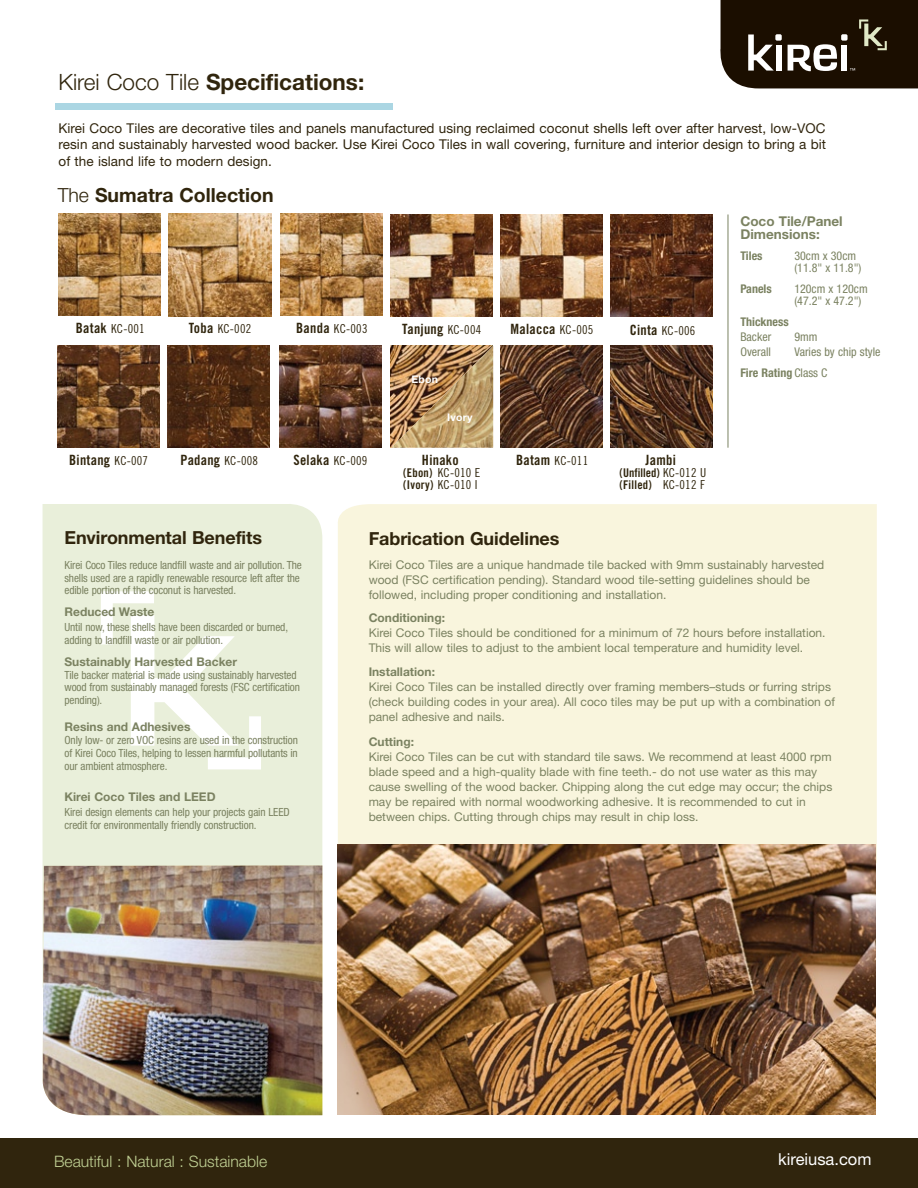
<style>
.page{position:relative;width:918px;height:1188px;background:#fff}
.page>*{position:absolute;margin:0;border:0;box-sizing:border-box;transform-origin:0 0}
.t1{font:700 22.5px "Helvetica Neue";color:#30250d}
.t2{font:700 19.5px "Helvetica Neue";color:#30250d}
.t3{font:700 18px "Helvetica Neue";letter-spacing:-.005em;color:#30250d}
.t4{font:16.5px "Helvetica Neue";color:#fff}
.t5{font:300 15.75px "Helvetica Neue";color:#c1d194}
.t6{font:14.1px "Trade Gothic Bold Cond Twenty";letter-spacing:.02em;color:#30250d}
.t7{font:13.5px/16.5px "Helvetica Neue";letter-spacing:.005em;color:#30250d;text-align:justify}
.t8{font:700 13.5px/13.5px "Helvetica Neue";color:#7b8261}
.t9{font:12.45px "Trade Gothic Cond Eighteen";letter-spacing:.02em;color:#30250d}
.t10{font:12px/15px "Helvetica Neue";color:#7b8261}
.t11{font:700 12px "Helvetica Neue";color:#7b8261}
.t12{font:condensed 12px/12px "Helvetica Neue";color:#7b8261}
.t13{font:12px/12px "Trade Gothic Bold Cond Twenty";color:#30250d}
.t14{font:700 condensed 12px "Helvetica Neue";color:#7b8261}
.t15{font:12px "Trade Gothic Bold Cond Twenty";letter-spacing:.02em;color:#30250d}
.t16{font:condensed 11.25px/12.8px "Helvetica Neue";letter-spacing:-.01em;color:#7b8261}
.t17{font:700 10.5px "Helvetica Neue";letter-spacing:.02em;color:#fff}
.s1{font-weight:300}
.s2{font-family:"Trade Gothic Bold Cond Twenty";font-size:14.1px}
.s3{font-family:"Trade Gothic Cond Eighteen";font-size:12.45px}
.s4{font-family:"Trade Gothic Bold Cond Twenty";font-size:12px}
.s5{font-weight:700}
</style>
<div class="page">
<svg style="left:720px;top:0;width:198px;height:88px;background:#372b1f"></svg>
<div style="left:43px;top:504px;width:279px;height:362px;background:#e9efda"></div>
<div style="left:337px;top:504px;width:540px;height:360px;background:#f9f5dd"></div>
<div style="left:55px;top:104px;width:337px;height:6px;background:#abd6e3"></div>
<div style="left:0;top:1138px;width:918px;height:50px;background:#30250d"></div>
<hr style="left:728px;top:214px;width:1px;height:234px;background:#7b8261">
<img style="left:43px;top:866px;width:279px;height:249px">
<svg style="left:101px;top:591px;width:160px;height:179px"></svg>
<img style="left:338px;top:845px;width:537px;height:270px">
<img style="left:58px;top:345px;width:101px;height:102px">
<img style="left:168px;top:345px;width:102px;height:102px">
<img style="left:279px;top:345px;width:102px;height:102px">
<img style="left:501px;top:346px;width:102px;height:102px">
<img style="left:611px;top:346px;width:101px;height:102px">
<img style="left:59px;top:214px;width:101px;height:102px">
<img style="left:168px;top:213px;width:103px;height:103px">
<img style="left:280px;top:214px;width:102px;height:102px">
<img style="left:391px;top:215px;width:101px;height:102px">
<img style="left:501px;top:215px;width:102px;height:102px">
<img style="left:611px;top:215px;width:101px;height:102px">
<img style="left:392px;top:346px;width:101px;height:102px">
<h1 class="t1" style="left:59px;top:68px;width:307px"><span class="s1">Kirei Coco Tile</span> Specifications:</h1>
<p class="t7" style="left:59px;top:119px;width:769px">Kirei Coco Tiles are decorative tiles and panels manufactured using reclaimed coconut shells left over after harvest, low-VOC resin and sustainably harvested wood backer. Use Kirei Coco Tiles in wall covering, furniture and interior design to bring a bit of the island life to modern design.</p>
<h2 class="t2" style="left:58px;top:183px;width:217px"><span class="s1">The</span> Sumatra Collection</h2>
<p class="t9" style="left:76px;top:321px;width:70px"><span class="s2">Batak</span> KC-001</p>
<p class="t9" style="left:189px;top:321px;width:64px"><span class="s2">Toba</span> KC-002</p>
<p class="t9" style="left:296px;top:322px;width:73px"><span class="s2">Banda</span> KC-003</p>
<p class="t6" style="left:402px;top:320px;width:81px">Tanjung <span class="s3">KC-004</span></p>
<p class="t6" style="left:511px;top:321px;width:84px">Malacca <span class="s3">KC-005</span></p>
<p class="t9" style="left:630px;top:323px;width:67px"><span class="s2">Cinta</span> KC-006</p>
<p class="t17" style="left:412px;top:373px;width:28px">Ebon</p>
<p class="t17" style="left:447px;top:411px;width:27px">Ivory</p>
<p class="t6" style="left:69px;top:451px;width:80px">Bintang <span class="s3">KC-007</span></p>
<p class="t6" style="left:180px;top:451px;width:79px">Padang <span class="s3">KC-008</span></p>
<p class="t6" style="left:294px;top:451px;width:75px">Selaka <span class="s3">KC-009</span></p>
<p class="t6" style="left:422px;top:451px;width:38px">Hinako</p>
<p class="t9" style="left:403px;top:465px;width:79px"><span class="s4">(Ebon)</span> KC-010 E</p>
<p class="t15" style="left:403px;top:477px;width:76px">(Ivory) <span class="s3">KC-010 I</span></p>
<p class="t9" style="left:516px;top:453px;width:74px"><span class="s2">Batam</span> KC-011</p>
<p class="t6" style="left:646px;top:451px;width:32px">Jambi</p>
<p class="t13" style="left:620px;top:466px;width:88px">(Unfilled) <span class="s3">KC-012 U </span>(Filled) <span class="s3">KC-012 F</span></p>
<p class="t8" style="left:740px;top:214px;width:104px">Coco Tile/Panel<br>Dimensions:</p>
<p class="t14" style="left:740px;top:249px;width:24px">Tiles</p>
<p class="t12" style="left:794px;top:250px;width:69px">30cm x 30cm (11.8" x 11.8")</p>
<p class="t14" style="left:740px;top:282px;width:33px">Panels</p>
<p class="t12" style="left:794px;top:283px;width:75px">120cm x 120cm (47.2" x 47.2")</p>
<p class="t14" style="left:740px;top:315px;width:50px">Thickness</p>
<p class="t12" style="left:740px;top:331px;width:32px">Backer</p>
<p class="t12" style="left:794px;top:331px;width:25px">9mm</p>
<p class="t12" style="left:740px;top:346px;width:32px">Overall</p>
<p class="t12" style="left:740px;top:342px;width:142px;line-height:21px;text-indent:54px">Varies by chip style<br><span class="s5">Fire Rating</span> Class C</p>
<h3 class="t3" style="left:64px;top:527px;width:199px">Environmental Benefits</h3>
<p class="t16" style="left:64px;top:559px;width:239px">Kirei Coco Tiles reduce landfill waste and air pollution. The shells used are a rapidly renewable resource left after the edible portion of the coconut is harvested.</p>
<p class="t11" style="left:64px;top:605px;width:91px">Reduced Waste</p>
<p class="t16" style="left:64px;top:621px;width:225px">Until now, these shells have been discarded or burned, adding to landfill waste or air pollution.</p>
<p class="t11" style="left:64px;top:654px;width:174px">Sustainably Harvested Backer</p>
<p class="t16" style="left:64px;top:668px;width:237px">Tile backer material is made using sustainably harvested wood from sustainably managed forests (FSC certification pending).</p>
<p class="t11" style="left:64px;top:720px;width:127px">Resins and Adhesives</p>
<p class="t16" style="left:64px;top:734px;width:235px;text-align:justify">Only low- or zero VOC resins are used in the construction of Kirei Coco Tiles, helping to lessen harmful pollutants in our ambient atmosphere.</p>
<p class="t11" style="left:64px;top:789px;width:153px">Kirei Coco Tiles and LEED</p>
<p class="t16" style="left:64px;top:806px;width:227px">Kirei design elements can help your projects gain LEED credit for environmentally friendly construction.</p>
<h3 class="t3" style="left:369px;top:528px;width:192px">Fabrication Guidelines</h3>
<p class="t10" style="left:369px;top:557px;width:457px">Kirei Coco Tiles are a unique handmade tile backed with 9mm sustainably harvested wood (FSC certification pending). Standard wood tile-setting guidelines should be followed, including proper conditioning and installation.</p>
<p class="t11" style="left:369px;top:610px;width:78px">Conditioning:</p>
<p class="t10" style="left:369px;top:625px;width:458px">Kirei Coco Tiles should be conditioned for a minimum of 72 hours before installation.<br>This will allow tiles to adjust to the ambient local temperature and humidity level.</p>
<p class="t11" style="left:369px;top:664px;width:68px">Installation:</p>
<p class="t10" style="left:369px;top:679px;width:468px">Kirei Coco Tiles can be installed directly over framing members–studs or furring strips (check building codes in your area). All coco tiles may be put up with a combination of panel adhesive and nails.</p>
<p class="t11" style="left:369px;top:735px;width:47px">Cutting:</p>
<p class="t10" style="left:369px;top:749px;width:465px">Kirei Coco Tiles can be cut with standard tile saws. We recommend at least 4000 rpm blade speed and a high-quality blade with fine teeth.- do not use water as this may cause swelling of the wood backer. Chipping along the cut edge may occur; the chips may be repaired with normal woodworking adhesive. It is recommended to cut in between chips. Cutting through chips may result in chip loss.</p>
<h3 class="t5" style="left:54px;top:1152px;width:215px">Beautiful : Natural : Sustainable</h3>
<h3 class="t4" style="left:778px;top:1149px;width:95px">kireiusa.com</h3>
</div>
